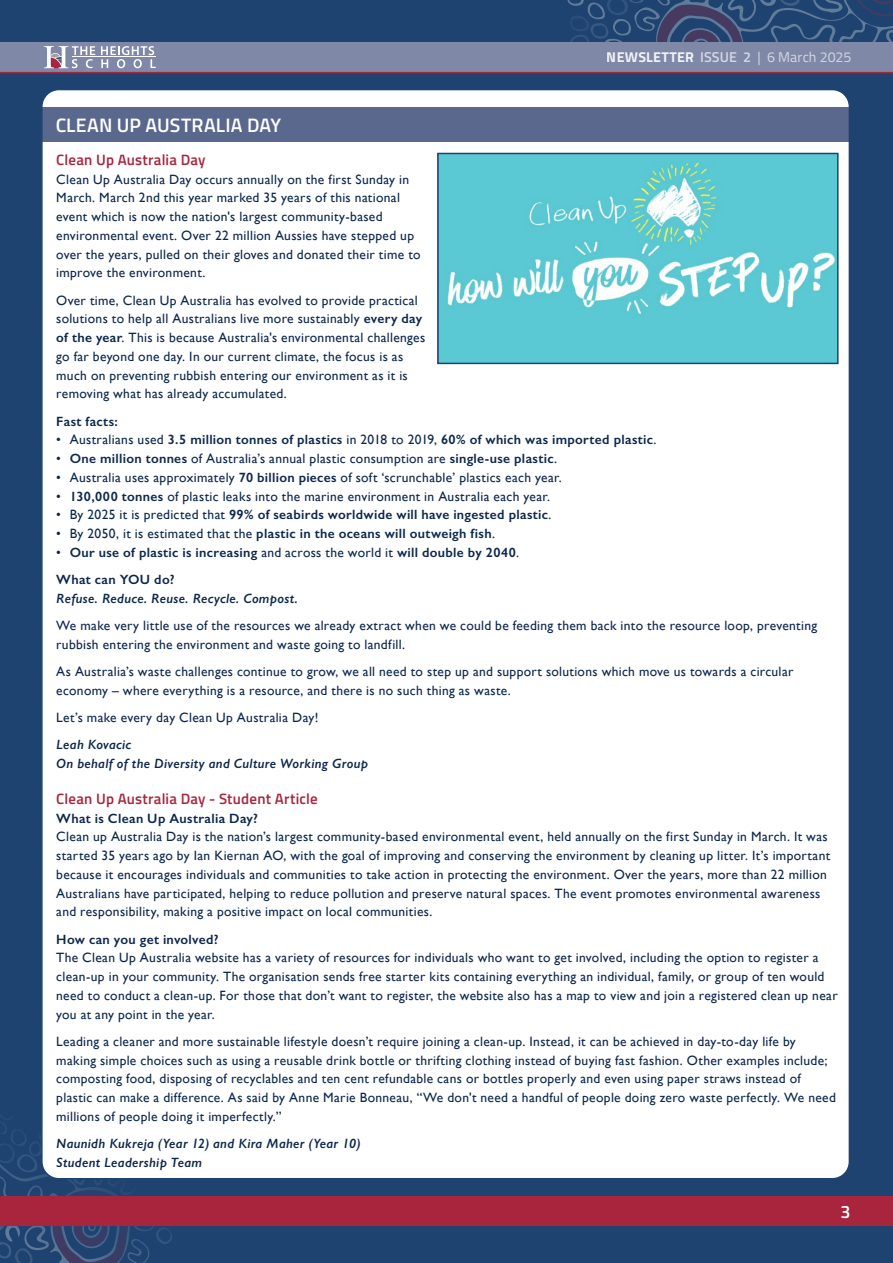
<style>
.page{position:relative;width:893px;height:1263px;background:#1f4371}
.page>*{position:absolute;margin:0;border:0;box-sizing:border-box;transform-origin:0 0}
.t1{font:600 19.5px "Titillium";letter-spacing:.01em;color:#fff}
.t2{font:600 18px "Titillium";color:#fff}
.t3{font:600 15px "Titillium";letter-spacing:.015em;color:#a8253d}
.t4{font:14.25px "Titillium";letter-spacing:.005em;color:#dfe1ea}
.t5{font:13.5px/18.8px "Gill Sans";letter-spacing:.025em;color:#0d274c}
.t6{font:600 13.5px/27.3px "Gill Sans";letter-spacing:.025em;color:#0d274c}
.t7{font:italic 600 13.5px/18.8px "Gill Sans";letter-spacing:.02em;color:#0d274c}
.s1{font-weight:700;color:#fff}
.s2{font-weight:600}
.s3{font-weight:400}
</style>
<div class="page">
<svg style="left:0;top:1125px;width:172px;height:138px"></svg>
<svg style="left:567px;top:0;width:326px;height:43px"></svg>
<div style="left:0;top:1196px;width:893px;height:30px;background:#a8253d"></div>
<div style="left:0;top:43px;width:893px;height:29px;background:#7f88a7"></div>
<hr style="left:0;top:72px;width:893px;height:1px;background:#a8253d">
<svg style="left:101px;top:46px;width:55px;height:22px"></svg>
<hr style="left:72px;top:57px;width:84px;height:1px;background:#fff">
<svg style="left:44px;top:46px;width:51px;height:22px"></svg>
<div style="left:42px;top:90px;width:807px;height:1089px;background:#fff;border-radius:17px"></div>
<div style="left:42px;top:107px;width:807px;height:34px;background:#5b688e"></div>
<img style="left:440px;top:156px;width:396px;height:205px">
<div style="left:437px;top:153px;width:402px;height:211px;border:2px solid #1f4371"></div>
<p class="t4" style="left:607px;top:47px;width:246px"><span class="s1">NEWSLETTER</span> <span class="s2">ISSUE 2</span> | 6 March 2025</p>
<h1 class="t1" style="left:56px;top:111px;width:227px">CLEAN UP AUSTRALIA DAY</h1>
<p class="t3" style="left:56px;top:148px;width:151px">Clean Up Australia Day</p>
<p class="t5" style="left:56px;top:169px;width:366px">Clean Up Australia Day occurs annually on the first Sunday in March. March 2nd this year marked 35 years of this national event which is now the nation's largest community-based environmental event. Over 22 million Aussies have stepped up over the years, pulled on their gloves and donated their time to improve the environment.</p>
<p class="t5" style="left:56px;top:290px;width:371px">Over time, Clean Up Australia has evolved to provide practical solutions to help all Australians live more sustainably <span class="s2">every day of the year</span>. This is because Australia's environmental challenges go far beyond one day. In our current climate, the focus is as much on preventing rubbish entering our environment as it is removing what has already accumulated.</p>
<p class="t6" style="left:56px;top:407px;width:63px">Fast facts:</p>
<p class="t6" style="left:56px;top:426px;width:602px"><span class="s3">• Australians used</span> 3.5 million tonnes of plastics <span class="s3">in 2018 to 2019,</span> 60% of which was imported plastic<span class="s3">.</span></p>
<p class="t5" style="left:56px;top:449px;width:502px">• <span class="s2">One million tonnes</span> of Australia’s annual plastic consumption are <span class="s2">single-use plastic</span>.</p>
<p class="t5" style="left:56px;top:468px;width:507px">• Australia uses approximately <span class="s2">70 billion pieces</span> of soft ‘scrunchable’ plastics each year.</p>
<p class="t5" style="left:56px;top:486px;width:495px">• <span class="s2">130,000 tonnes</span> of plastic leaks into the marine environment in Australia each year.</p>
<p class="t6" style="left:56px;top:501px;width:497px"><span class="s3">• By 2025 it is predicted that</span> 99% of seabirds worldwide will have ingested plastic<span class="s3">.</span></p>
<p class="t6" style="left:56px;top:520px;width:440px"><span class="s3">• By 2050, it is estimated that the</span> plastic in the oceans will outweigh fish<span class="s3">.</span></p>
<p class="t6" style="left:56px;top:538px;width:464px"><span class="s3">•</span> Our use of plastic is increasing <span class="s3">and across the world it</span> will double by 2040<span class="s3">.<br></span>What can YOU do?</p>
<p class="t7" style="left:56px;top:589px;width:243px">Refuse. Reduce. Reuse. Recycle. Compost.</p>
<p class="t5" style="left:56px;top:616px;width:762px">We make very little use of the resources we already extract when we could be feeding them back into the resource loop, preventing rubbish entering the environment and waste going to landfill.</p>
<p class="t5" style="left:56px;top:662px;width:739px">As Australia’s waste challenges continue to grow, we all need to step up and support solutions which move us towards a circular economy – where everything is a resource, and there is no such thing as waste.</p>
<p class="t5" style="left:56px;top:708px;width:264px">Let’s make every day Clean Up Australia Day!</p>
<p class="t7" style="left:56px;top:735px;width:313px">Leah Kovacic<br>On behalf of the Diversity and Culture Working Group</p>
<p class="t3" style="left:56px;top:787px;width:263px">Clean Up Australia Day - Student Article</p>
<p class="t6" style="left:56px;top:804px;width:203px">What is Clean Up Australia Day?</p>
<p class="t5" style="left:56px;top:827px;width:775px">Clean up Australia Day is the nation’s largest community-based environmental event, held annually on the first Sunday in March. It was started 35 years ago by Ian Kiernan AO, with the goal of improving and conserving the environment by cleaning up litter. It’s important because it encourages individuals and communities to take action in protecting the environment. Over the years, more than 22 million Australians have participated, helping to reduce pollution and preserve natural spaces. The event promotes environmental awareness and responsibility, making a positive impact on local communities.</p>
<p class="t6" style="left:56px;top:925px;width:164px">How can you get involved?</p>
<p class="t5" style="left:56px;top:948px;width:783px">The Clean Up Australia website has a variety of resources for individuals who want to get involved, including the option to register a clean-up in your community. The organisation sends free starter kits containing everything an individual, family, or group of ten would need to conduct a clean-up. For those that don’t want to register, the website also has a map to view and join a registered clean up near you at any point in the year.</p>
<p class="t5" style="left:56px;top:1032px;width:781px">Leading a cleaner and more sustainable lifestyle doesn’t require joining a clean-up. Instead, it can be achieved in day-to-day life by making simple choices such as using a reusable drink bottle or thrifting clothing instead of buying fast fashion. Other examples include; composting food, disposing of recyclables and ten cent refundable cans or bottles properly and even using paper straws instead of plastic can make a difference. As said by Anne Marie Bonneau, “We don't need a handful of people doing zero waste perfectly. We need millions of people doing it imperfectly.”</p>
<p class="t7" style="left:56px;top:1134px;width:306px">Naunidh Kukreja (Year 12) and Kira Maher (Year 10)<br>Student Leadership Team</p>
<h2 class="t2" style="left:840px;top:1198px;width:12px">3</h2>
</div>
